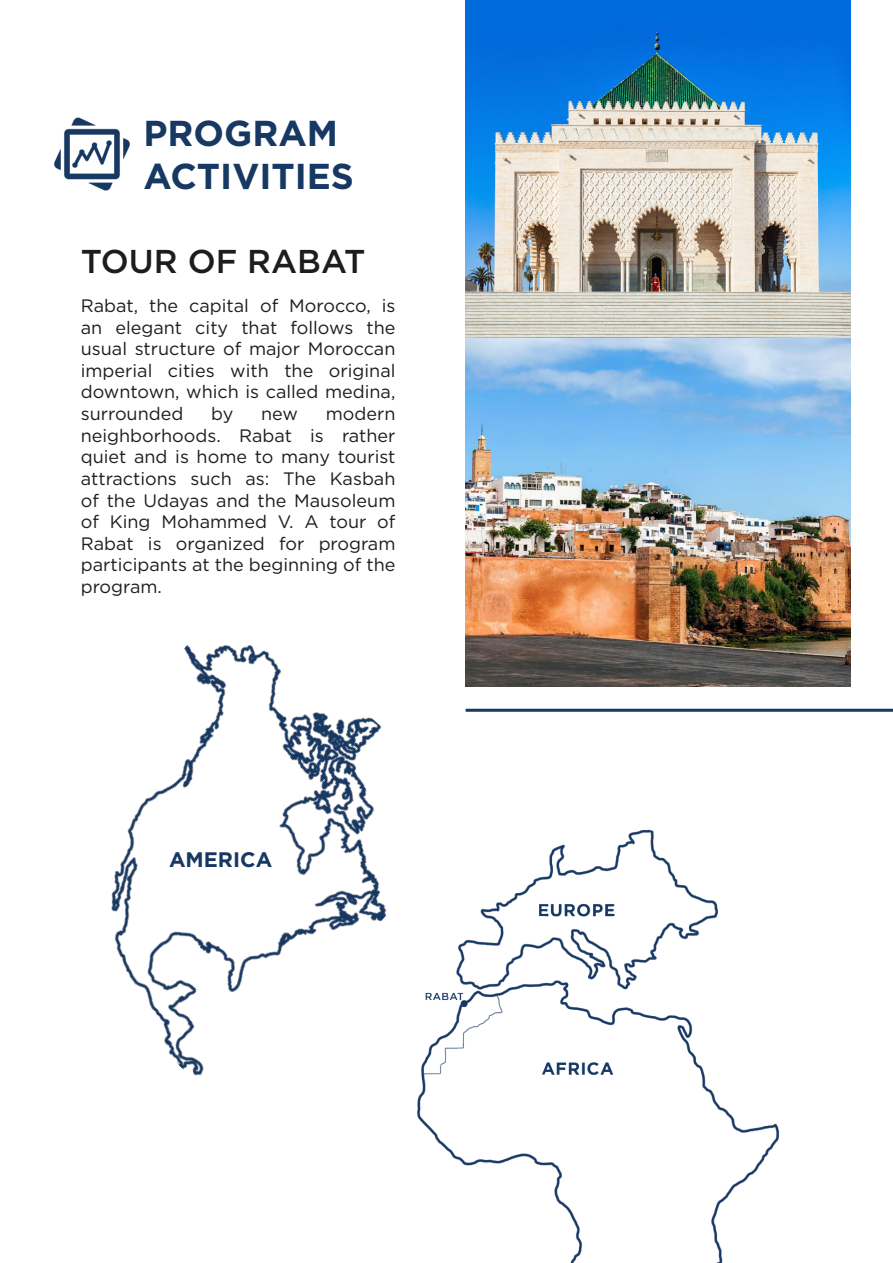
<style>
.page{position:relative;width:893px;height:1263px;background:#fff}
.page>*{position:absolute;margin:0;border:0;box-sizing:border-box;transform-origin:0 0}
.t1{font:700 36px/43.2px "Gotham";color:#173863}
.t2{font:500 33px "Gotham";color:#1d1d1b}
.t3{font:700 21px "Gotham";color:#173863}
.t4{font:18px/21.6px "Gotham";color:#1d1d1b;text-align:justify}
</style>
<div class="page">
<img style="left:466px;top:0;width:384px;height:686px">
<img style="left:54px;top:117px;width:76px;height:74px">
<img style="left:111px;top:594px;width:367px;height:482px">
<img style="left:403px;top:785px;width:376px;height:478px">
<hr style="left:466px;top:709px;width:427px;height:3px;background:#173863">
<p class="t1" style="left:144px;top:111px;width:212px">PROGRAM<br>ACTIVITIES</p>
<p class="t2" style="left:81px;top:240px;width:286px">TOUR OF RABAT</p>
<p class="t4" style="left:81px;top:294px;width:316px">Rabat, the capital of Morocco, is an elegant city that follows the usual structure of major Moroccan imperial cities with the original downtown, which is called medina, surrounded</p>
<p class="t4" style="left:81px;top:402px;width:316px;text-indent:245px">modern neighborhoods. Rabat is rather quiet and is home to many tourist attractions such as: The Kasbah of the Udayas and the Mausoleum of King Mohammed V. A tour of Rabat is organized for program participants at the beginning of the program.</p>
<p class="t4" style="left:211px;top:402px;width:24px">by</p>
<p class="t4" style="left:261px;top:402px;width:38px">new</p>
<p class="t3" style="left:169px;top:845px;width:105px">AMERICA</p>
</div>
